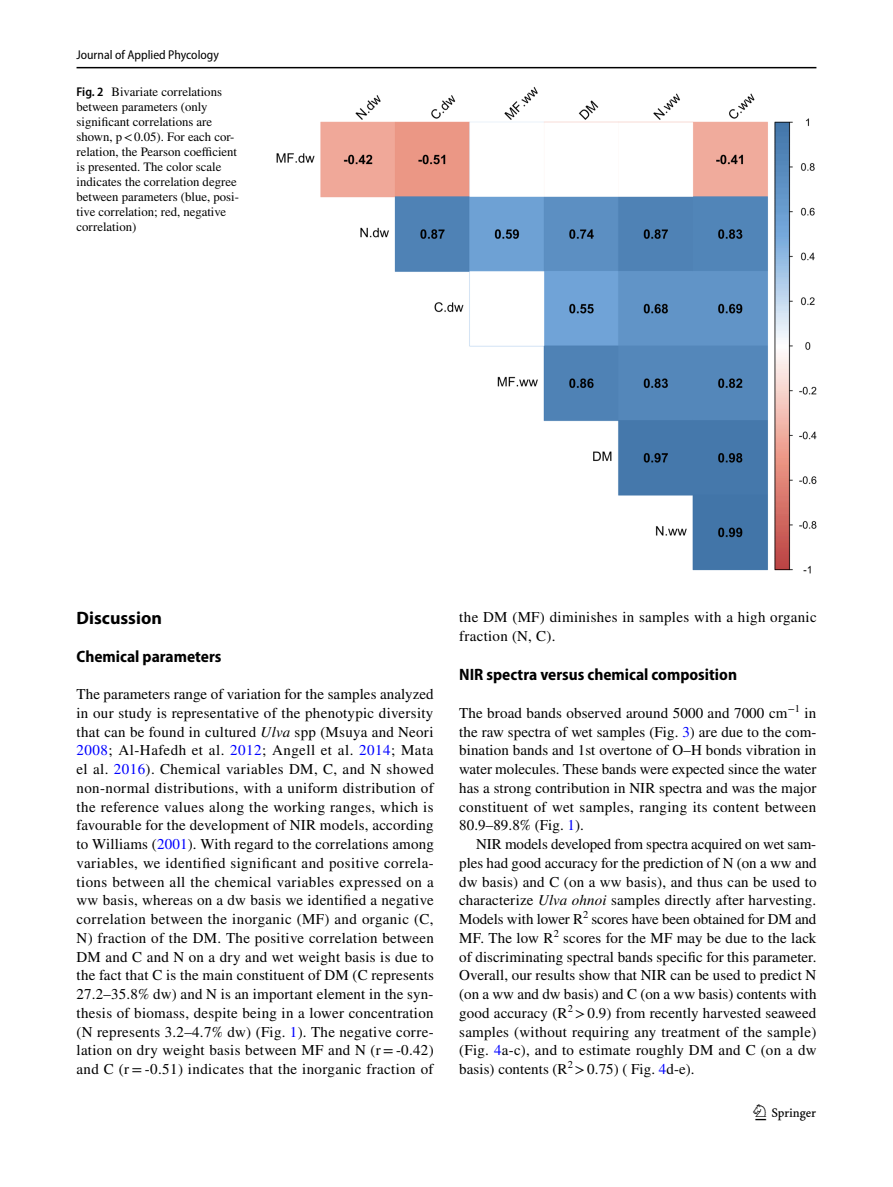
<style>
.page{position:relative;width:893px;height:1187px;background:#fff}
.page>*{position:absolute;margin:0;border:0;box-sizing:border-box;transform-origin:0 0}
.t1{font:22.5px "Springnew Regular 3";color:#000}
.t2{font:700 18px "Myriad Pro";color:#000}
.t3{font:700 semi-condensed 16.5px "Myriad Pro";color:#000}
.t4{font:15px/18.8px "STIX";letter-spacing:.02em;color:#000;text-align:justify}
.t5{font:12.75px/15px "STIX";color:#000}
.t6{font:semi-condensed 12.75px "Myriad Pro";color:#000}
.s1{font-family:"Myriad Pro";font-weight:600;font-stretch:semi-condensed}
.s2{font-style:italic}
.s3{color:#00f}
</style>
<div class="page">
<hr style="left:77px;top:67px;width:739px;height:1px;background:#000">
<img style="left:276px;top:87px;width:540px;height:486px">
<p class="t6" style="left:77px;top:48px;width:144px">Journal of Applied Phycology</p>
<p class="t5" style="left:77px;top:85px;width:164px"><span class="s1">Fig. 2</span> Bivariate correlations between parameters (only significant correlations are shown, p&lt;0.05). For each cor&shy;relation, the Pearson coefficient is presented. The color scale indicates the correlation degree between parameters (blue, posi&shy;tive correlation; red, negative correlation)</p>
<p class="t2" style="left:77px;top:606px;width:87px">Discussion</p>
<p class="t3" style="left:77px;top:646px;width:147px">Chemical parameters</p>
<p class="t4" style="left:77px;top:685px;width:359px">The parameters range of variation for the samples analyzed in our study is representative of the phenotypic diversity that can be found in cultured <span class="s2">Ulva</span> spp (Msuya and Neori <span class="s3">2008</span>; Al-Hafedh et al. <span class="s3">2012</span>; Angell et al. <span class="s3">2014</span>; Mata el al. <span class="s3">2016</span>). Chemical variables DM, C, and N showed non-normal distributions, with a uniform distribution of the reference values along the working ranges, which is favourable for the development of NIR models, according to Williams (<span class="s3">2001</span>). With regard to the correlations among variables, we identified significant and positive correla&shy;tions between all the chemical variables expressed on a ww basis, whereas on a dw basis we identified a negative correlation between the inorganic (MF) and organic (C, N) fraction of the DM. The positive correlation between DM and C and N on a dry and wet weight basis is due to the fact that C is the main constituent of DM (C represents 27.2–35.8% dw) and N is an important element in the syn&shy;thesis of biomass, despite being in a lower concentration (N represents 3.2–4.7% dw) (Fig. <span class="s3">1</span>). The negative corre&shy;lation on dry weight basis between MF and N (r=-0.42) and C (r = -0.51) indicates that the inorganic fraction of</p>
<p class="t4" style="left:459px;top:608px;width:359px">the DM (MF) diminishes in samples with a high organic fraction (N, C).</p>
<p class="t3" style="left:459px;top:665px;width:279px">NIR spectra versus chemical composition</p>
<p class="t4" style="left:459px;top:704px;width:359px">The broad bands observed around 5000 and 7000 cm<sup>−1</sup> in the raw spectra of wet samples (Fig. <span class="s3">3</span>) are due to the com&shy;bination bands and 1st overtone of O–H bonds vibration in water molecules. These bands were expected since the water has a strong contribution in NIR spectra and was the major constituent of wet samples, ranging its content between 80.9–89.8% (Fig. <span class="s3">1</span>).</p>
<p class="t4" style="left:459px;top:835px;width:359px;text-indent:17px">NIR models developed from spectra acquired on wet sam&shy;ples had good accuracy for the prediction of N (on a ww and dw basis) and C (on a ww basis), and thus can be used to characterize <span class="s2">Ulva ohnoi</span> samples directly after harvesting.<br>Models with lower R<sup>2</sup> scores have been obtained for DM and MF. The low R<sup>2</sup> scores for the MF may be due to the lack of discriminating spectral bands specific for this parameter.<br>Overall, our results show that NIR can be used to predict N (on a ww and dw basis) and C (on a ww basis) contents with good accuracy (R<sup>2</sup> &gt;0.9) from recently harvested seaweed samples (without requiring any treatment of the sample) (Fig. <span class="s3">4</span>a-c), and to estimate roughly DM and C (on a dw basis) contents (R<sup>2</sup> &gt;0.75) ( Fig. <span class="s3">4</span>d-e).</p>
<h1 class="t1" style="left:755px;top:1104px;width:62px">1 3</h1>
</div>
